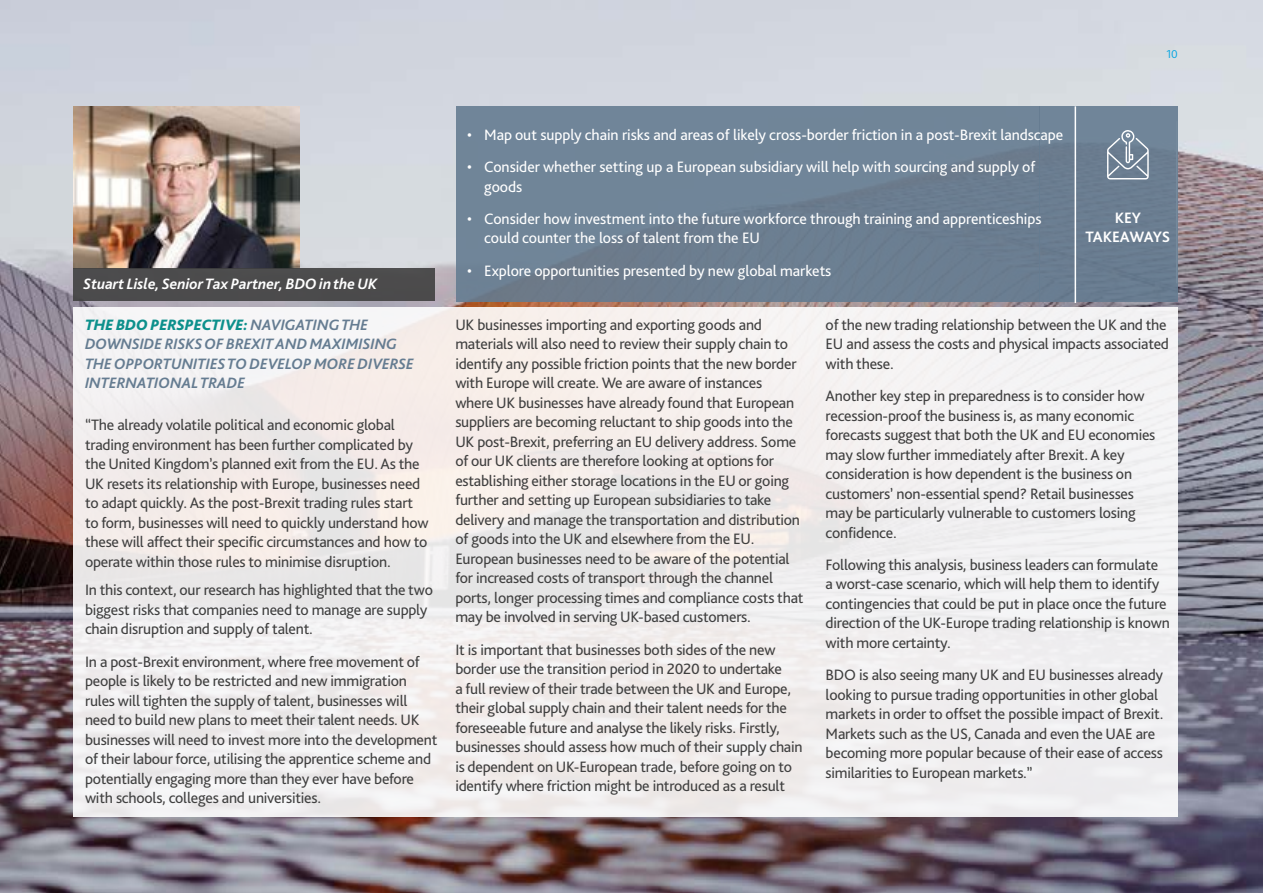
<style>
.page{position:relative;width:1263px;height:893px;background:#fff}
.page>*{position:absolute;margin:0;border:0;box-sizing:border-box;transform-origin:0 0}
.t1{font:15.75px/19.5px "Bliss Pro";letter-spacing:-.015em;color:#404040}
.t2{font:15.75px/19.5px "Bliss Pro";letter-spacing:-.005em;color:#fff}
.t3{font:italic 700 15.75px/19.5px "Bliss Pro";letter-spacing:-.005em;color:#657c91}
.t4{font:italic 700 15.75px "Bliss Pro";letter-spacing:-.005em;color:#fff}
.t5{font:700 15.75px/19.5px "Bliss Pro";letter-spacing:-.005em;color:#fff;text-align:center}
.t6{font:300 12px "Bliss Pro";color:#02a5e2}
.s1{font-weight:800;color:#0d908c}
</style>
<div class="page">
<img style="left:0;top:0;width:1263px;height:893px">
<div style="left:456px;top:106px;width:584px;height:196px;background:linear-gradient(to right,#708497,#6c7e92)"></div>
<div style="left:73px;top:307px;width:1105px;height:509px;background:#f2eeee"></div>
<img style="left:73px;top:106px;width:227px;height:162px">
<div style="left:1039px;top:106px;width:138px;height:196px;background:#657c91"></div>
<svg style="left:1107px;top:130px;width:42px;height:49px"></svg>
<hr style="left:1074px;top:106px;width:2px;height:197px;background:#fff">
<div style="left:74px;top:268px;width:361px;height:33px;background:#4c4b4c"></div>
<p class="t6" style="left:1166px;top:46px;width:13px">10</p>
<p class="t4" style="left:84px;top:274px;width:295px">Stuart Lisle, Senior Tax Partner, BDO in the UK</p>
<p class="t3" style="left:85px;top:314px;width:330px"><span class="s1">THE BDO PERSPECTIVE:</span> NAVIGATING THE DOWNSIDE RISKS OF BREXIT AND MAXIMISING THE OPPORTUNITIES TO DEVELOP MORE DIVERSE INTERNATIONAL TRADE</p>
<p class="t1" style="left:85px;top:415px;width:345px">“The already volatile political and economic global trading environment has been further complicated by the United Kingdom’s planned exit from the EU. As the UK resets its relationship with Europe, businesses need to adapt quickly. As the post-Brexit trading rules start to form, businesses will need to quickly understand how these will affect their specific circumstances and how to operate within those rules to minimise disruption.</p>
<p class="t1" style="left:85px;top:580px;width:349px">In this context, our research has highlighted that the two biggest risks that companies need to manage are supply chain disruption and supply of talent.</p>
<p class="t1" style="left:85px;top:651px;width:354px">In a post-Brexit environment, where free movement of people is likely to be restricted and new immigration rules will tighten the supply of talent, businesses will need to build new plans to meet their talent needs. UK businesses will need to invest more into the development of their labour force, utilising the apprentice scheme and potentially engaging more than they ever have before with schools, colleges and universities.</p>
<p class="t2" style="left:467px;top:124px;width:598px">• Map out supply chain risks and areas of likely cross-border friction in a post-Brexit landscape</p>
<p class="t2" style="left:484px;top:157px;width:553px;text-indent:-17px">• Consider whether setting up a European subsidiary will help with sourcing and supply of goods</p>
<p class="t2" style="left:484px;top:208px;width:559px;text-indent:-17px">• Consider how investment into the future workforce through training and apprenticeships could counter the loss of talent from the EU</p>
<p class="t2" style="left:467px;top:260px;width:366px">• Explore opportunities presented by new global markets</p>
<p class="t5" style="left:1085px;top:207px;width:86px">KEY<br>TAKEAWAYS</p>
<p class="t1" style="left:455px;top:314px;width:350px">UK businesses importing and exporting goods and materials will also need to review their supply chain to identify any possible friction points that the new border with Europe will create. We are aware of instances where UK businesses have already found that European suppliers are becoming reluctant to ship goods into the UK post-Brexit, preferring an EU delivery address. Some of our UK clients are therefore looking at options for establishing either storage locations in the EU or going further and setting up European subsidiaries to take delivery and manage the transportation and distribution of goods into the UK and elsewhere from the EU.<br>European businesses need to be aware of the potential for increased costs of transport through the channel ports, longer processing times and compliance costs that may be involved in serving UK-based customers.</p>
<p class="t1" style="left:455px;top:639px;width:349px">It is important that businesses both sides of the new border use the transition period in 2020 to undertake<br>a full review of their trade between the UK and Europe, their global supply chain and their talent needs for the foreseeable future and analyse the likely risks. Firstly, businesses should assess how much of their supply chain is dependent on UK-European trade, before going on to identify where friction might be introduced as a result</p>
<p class="t1" style="left:826px;top:314px;width:345px">of the new trading relationship between the UK and the<br>EU and assess the costs and physical impacts associated with these.</p>
<p class="t1" style="left:826px;top:386px;width:331px">Another key step in preparedness is to consider how recession-proof the business is, as many economic forecasts suggest that both the UK and EU economies may slow further immediately after Brexit. A key consideration is how dependent is the business on customers’ non-essential spend? Retail businesses may be particularly vulnerable to customers losing confidence.</p>
<p class="t1" style="left:826px;top:554px;width:346px">Following this analysis, business leaders can formulate<br>a worst-case scenario, which will help them to identify contingencies that could be put in place once the future direction of the UK-Europe trading relationship is known with more certainty.</p>
<p class="t1" style="left:826px;top:665px;width:339px">BDO is also seeing many UK and EU businesses already looking to pursue trading opportunities in other global markets in order to offset the possible impact of Brexit.<br>Markets such as the US, Canada and even the UAE are becoming more popular because of their ease of access similarities to European markets.”</p>
</div>
